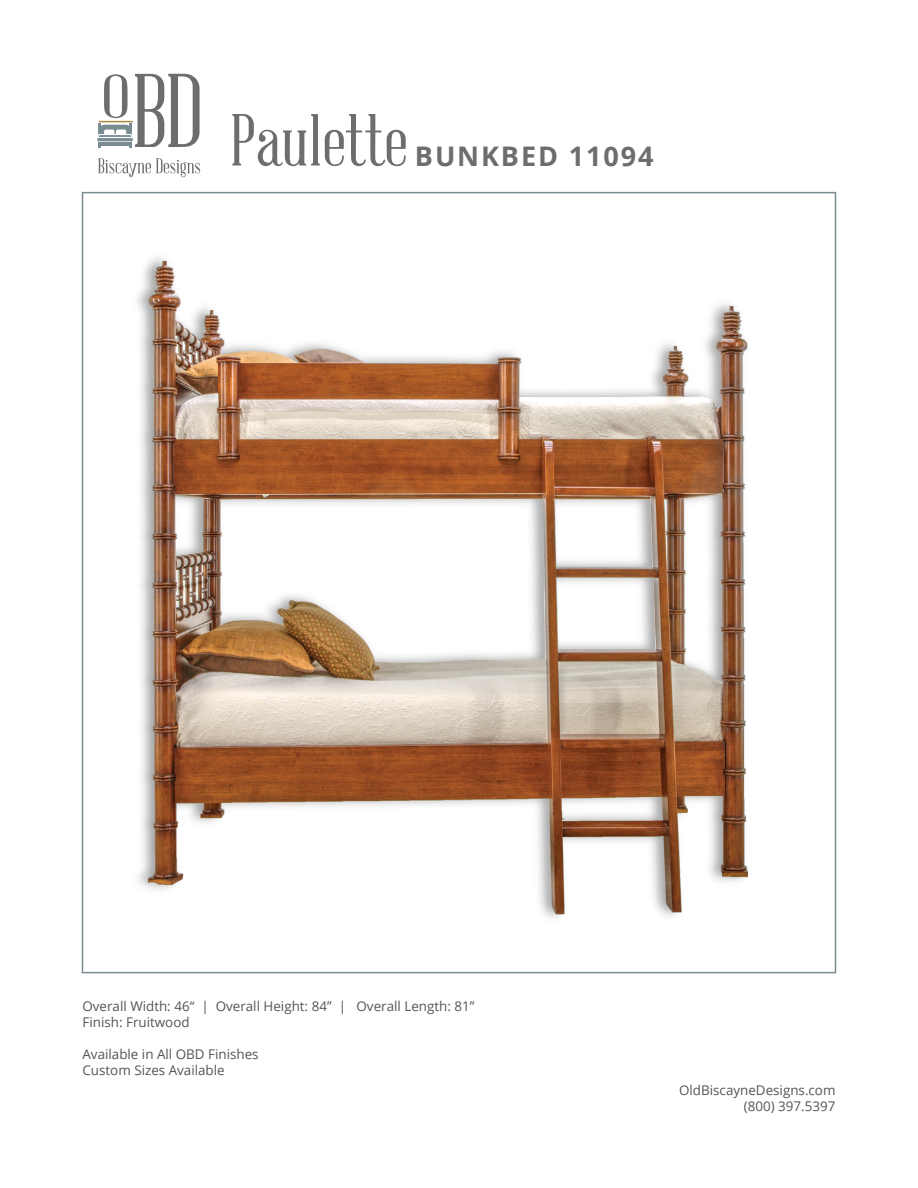
<style>
.page{position:relative;width:918px;height:1188px;background:#fff}
.page>*{position:absolute;margin:0;border:0;box-sizing:border-box;transform-origin:0 0}
.t1{font:72px "Abraham Lincoln";color:#6d6d6f}
.t2{font:700 27px "Open Sans";letter-spacing:.07em;color:#6d6d6f}
.t3{font:13.35px/16px "Open Sans";color:#545653}
</style>
<div class="page">
<img style="left:81px;top:192px;width:668px;height:781px">
<svg style="left:98px;top:158px;width:102px;height:19px"></svg>
<svg style="left:97px;top:74px;width:103px;height:73px"></svg>
<h1 class="t1" style="left:230px;top:103px;width:179px">Paulette</h1>
<h2 class="t2" style="left:415px;top:137px;width:240px">BUNKBED 11094</h2>
<p class="t3" style="left:82px;top:998px;width:393px">Overall Width: 46“ | Overall Height: 84” | Overall Length: 81”<br>Finish: Fruitwood</p>
<p class="t3" style="left:82px;top:1046px;width:178px">Available in All OBD Finishes<br>Custom Sizes Available</p>
<p class="t3" style="left:679px;top:1081px;width:158px;text-align:right">OldBiscayneDesigns.com (800) 397.5397</p>
</div>
